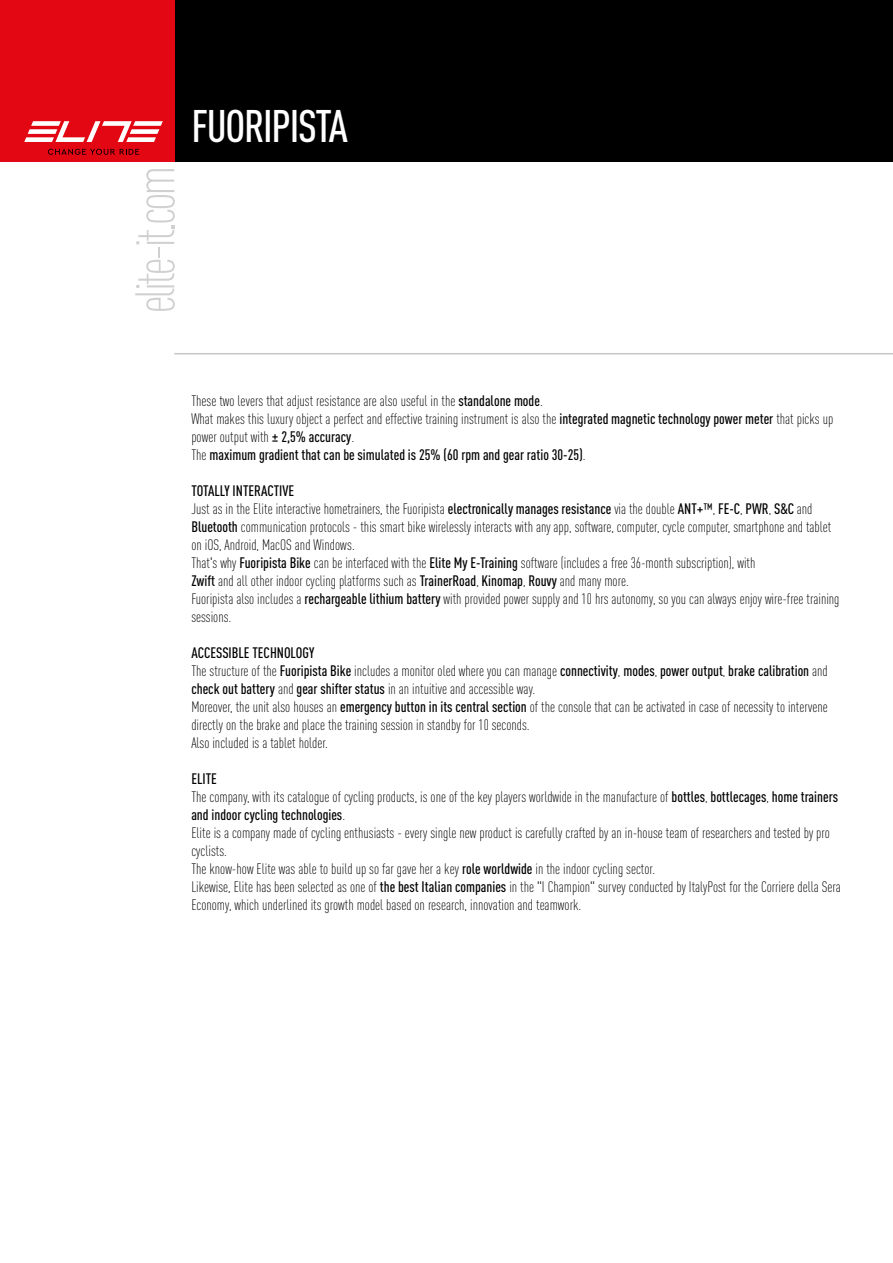
<style>
.page{position:relative;width:893px;height:1263px;background:#fff}
.page>*{position:absolute;margin:0;border:0;box-sizing:border-box;transform-origin:0 0}
.t1{font:300 54.9px "DIN Cond";letter-spacing:-.06em;color:#d0d0d0}
.t2{font:500 45px "DIN Cond";letter-spacing:-.03em;color:#fff}
.t3{font:300 15px/18px "DIN Cond";color:#000}
.s1{font-weight:500}
</style>
<div class="page">
<div style="left:174px;top:0;width:719px;height:162px;background:#000"></div>
<div style="left:0;top:0;width:174px;height:162px;background:#e30613"></div>
<svg style="left:24px;top:121px;width:139px;height:21px"></svg>
<svg style="left:48px;top:149px;width:91px;height:6px"></svg>
<hr style="left:174px;top:353px;width:719px;height:1px;background:#c6c6c6">
<h1 class="t1" style="left:124px;top:313px;width:149px;rotate:-90deg">elite-it.com</h1>
<h2 class="t2" style="left:191px;top:99px;width:158px">FUORIPISTA</h2>
<p class="t3" style="left:191px;top:392px;width:643px">These two levers that adjust resistance are also useful in the <span class="s1">standalone mode</span>.<br>What makes this luxury object a perfect and effective training instrument is also the <span class="s1">integrated magnetic technology power meter</span> that picks up power output with <span class="s1">± 2,5% accuracy</span>.<br>The <span class="s1">maximum gradient that can be simulated is 25% (60 rpm and gear ratio 30-25)</span>.</p>
<p class="t3" style="left:191px;top:482px;width:650px"><span class="s1">TOTALLY INTERACTIVE<br></span>Just as in the Elite interactive hometrainers, the Fuoripista <span class="s1">electronically manages resistance</span> via the double <span class="s1">ANT+™</span>, <span class="s1">FE-C</span>, <span class="s1">PWR</span>, <span class="s1">S&amp;C</span> and <span class="s1">Bluetooth</span> communication protocols - this smart bike wirelessly interacts with any app, software, computer, cycle computer, smartphone and tablet on iOS, Android, MacOS and Windows.<br>That's why <span class="s1">Fuoripista Bike</span> can be interfaced with the <span class="s1">Elite My E-Training</span> software (includes a free 36-month subscription), with<br><span class="s1">Zwift</span> and all other indoor cycling platforms such as <span class="s1">TrainerRoad</span>, <span class="s1">Kinomap</span>, <span class="s1">Rouvy</span> and many more.<br>Fuoripista also includes a <span class="s1">rechargeable lithium battery</span> with provided power supply and 10 hrs autonomy, so you can always enjoy wire-free training sessions.</p>
<p class="t3" style="left:191px;top:644px;width:638px"><span class="s1">ACCESSIBLE TECHNOLOGY<br></span>The structure of the <span class="s1">Fuoripista Bike</span> includes a monitor oled where you can manage <span class="s1">connectivity</span>, <span class="s1">modes</span>, <span class="s1">power output</span>, <span class="s1">brake calibration</span> and <span class="s1">check out battery</span> and <span class="s1">gear shifter status</span> in an intuitive and accessible way.<br>Moreover, the unit also houses an <span class="s1">emergency button in its central section</span> of the console that can be activated in case of necessity to intervene directly on the brake and place the training session in standby for 10 seconds.<br>Also included is a tablet holder.</p>
<p class="t3" style="left:191px;top:770px;width:651px"><span class="s1">ELITE<br></span>The company, with its catalogue of cycling products, is one of the key players worldwide in the manufacture of <span class="s1">bottles</span>, <span class="s1">bottlecages</span>, <span class="s1">home trainers and indoor cycling technologies</span>.<br>Elite is a company made of cycling enthusiasts - every single new product is carefully crafted by an in-house team of researchers and tested by pro cyclists.<br>The know-how Elite was able to build up so far gave her a key <span class="s1">role worldwide</span> in the indoor cycling sector.<br>Likewise, Elite has been selected as one of <span class="s1">the best Italian companies</span> in the "I Champion" survey conducted by ItalyPost for the Corriere della Sera Economy, which underlined its growth model based on research, innovation and teamwork.</p>
</div>
